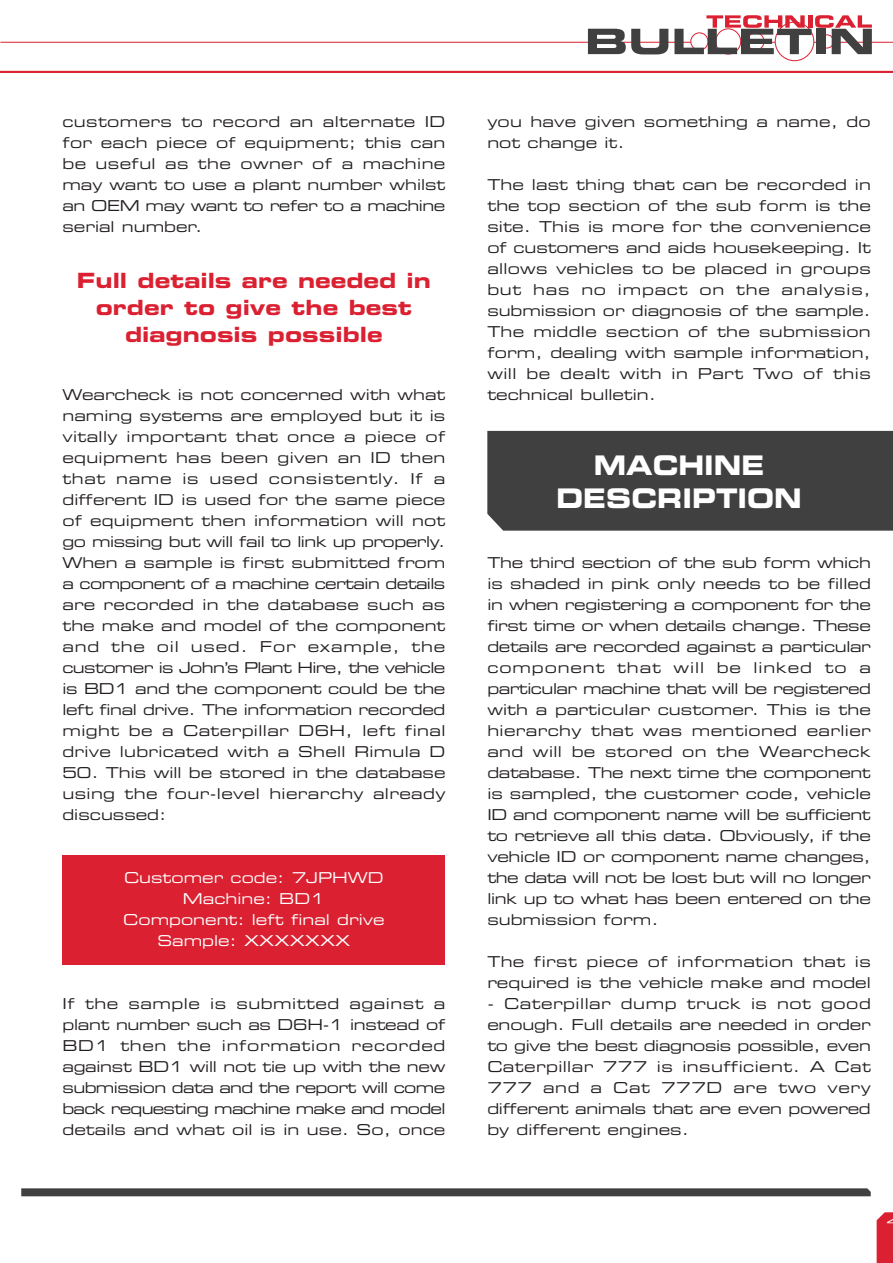
<style>
.page{position:relative;width:893px;height:1263px;background:#fff}
.page>*{position:absolute;margin:0;border:0;box-sizing:border-box;transform-origin:0 0}
.t1{font:27px/33px "Eurostile Bold Extended Two";color:#fff;text-align:center;scale:.9 1}
.t2{font:21px/27px "Eurostile Bold Extended Two";color:#da2031;text-align:center}
.t3{font:15px/21px "Eurostile Extended Two";color:#231f20;text-align:justify}
.t4{font:15px/21px "Eurostile Extended Two";color:#fff;text-align:center}
</style>
<div class="page">
<div style="left:487px;top:431px;width:405px;height:100px;background:#404041"></div>
<div style="left:62px;top:855px;width:383px;height:109px;background:#da2031"></div>
<hr style="left:0;top:42px;width:892px;height:1px;background:#da2031">
<svg style="left:588px;top:29px;width:37px;height:25px"></svg>
<svg style="left:631px;top:29px;width:37px;height:25px"></svg>
<svg style="left:674px;top:15px;width:197px;height:46px"></svg>
<hr style="left:0;top:71px;width:892px;height:2px;background:#da2031">
<svg style="left:876px;top:1212px;width:16px;height:51px"></svg>
<svg style="left:21px;top:1188px;width:849px;height:8px"></svg>
<p class="t3" style="left:62px;top:112px;width:384px">customers to record an alternate ID for each piece of equipment; this can be useful as the owner of a machine may want to use a plant number whilst an OEM may want to refer to a machine serial number.</p>
<h2 class="t2" style="left:77px;top:269px;width:355px">Full details are needed in order to give the best diagnosis possible</h2>
<p class="t3" style="left:62px;top:385px;width:384px">Wearcheck is not concerned with what naming systems are employed but it is vitally important that once a piece of equipment has been given an ID then that name is used consistently. If a different ID is used for the same piece of equipment then information will not go missing but will fail to link up properly.<br>When a sample is first submitted from a component of a machine certain details are recorded in the database such as the make and model of the component and the oil used. For example, the customer is John’s Plant Hire, the vehicle is BD1 and the component could be the left final drive. The information recorded might be a Caterpillar D6H, left final drive lubricated with a Shell Rimula D</p>
<p class="t3" style="left:62px;top:763px;width:384px">50. This will be stored in the database using the four-level hierarchy already discussed:</p>
<p class="t4" style="left:123px;top:868px;width:263px">Customer code: 7JPHWD<br>Machine: BD1<br>Component: left final drive<br>Sample: XXXXXXX</p>
<p class="t3" style="left:62px;top:994px;width:384px">If the sample is submitted against a plant number such as D6H-1 instead of BD1 then the information recorded against BD1 will not tie up with the new submission data and the report will come back requesting machine make and model details and what oil is in use. So, once</p>
<p class="t3" style="left:487px;top:112px;width:385px">you have given something a name, do not change it.</p>
<p class="t3" style="left:487px;top:175px;width:385px">The last thing that can be recorded in the top section of the sub form is the site. This is more for the convenience of customers and aids housekeeping. It allows vehicles to be placed in groups but has no impact on the analysis, submission or diagnosis of the sample.<br>The middle section of the submission form, dealing with sample information, will be dealt with in Part Two of this technical bulletin.</p>
<h1 class="t1" style="left:556px;top:451px;width:274px">MACHINE<br>DESCRIPTION</h1>
<p class="t3" style="left:487px;top:554px;width:385px">The third section of the sub form which is shaded in pink only needs to be filled in when registering a component for the first time or when details change. These details are recorded against a particular component that will be linked to a particular machine that will be registered with a particular customer. This is the hierarchy that was mentioned earlier and will be stored on the Wearcheck database. The next time the component is sampled, the customer code, vehicle ID and component name will be sufficient to retrieve all this data. Obviously, if the vehicle ID or component name changes, the data will not be lost but will no longer link up to what has been entered on the submission form.</p>
<p class="t3" style="left:487px;top:953px;width:385px">The first piece of information that is required is the vehicle make and model</p>
<p class="t3" style="left:487px;top:995px;width:385px">- Caterpillar dump truck is not good enough. Full details are needed in order to give the best diagnosis possible, even Caterpillar 777 is insufficient. A Cat 777 and a Cat 777D are two very different animals that are even powered by different engines.</p>
</div>
